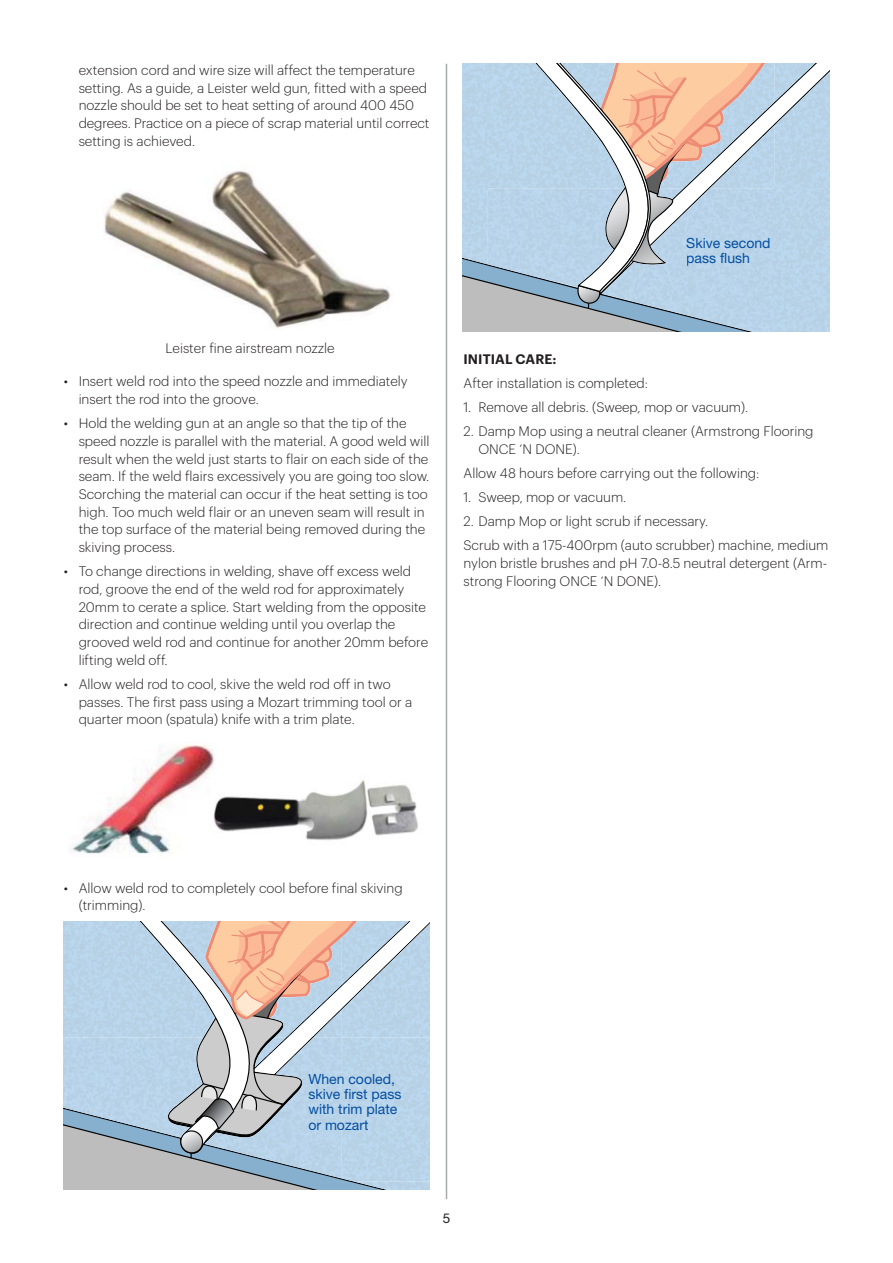
<style>
.page{position:relative;width:893px;height:1263px;background:#fff}
.page>*{position:absolute;margin:0;border:0;box-sizing:border-box;transform-origin:0 0}
.t1{font:14.1px "Helvetica Neue";color:#034ea2}
.t2{font:300 13.5px/17.7px "Graphik";color:#231f20}
.t3{font:600 13.5px "Graphik";letter-spacing:.005em;color:#231f20}
.t4{font:13.5px "Helvetica Neue";color:#231f20}
</style>
<div class="page">
<hr style="left:446px;top:64px;width:1px;height:1135px;background:#a7a9ac">
<img style="left:104px;top:171px;width:287px;height:157px">
<img style="left:71px;top:745px;width:144px;height:109px">
<img style="left:212px;top:774px;width:206px;height:76px">
<svg style="left:63px;top:922px;width:366px;height:268px;background:#c3c8cd"></svg>
<div style="left:63px;top:962px;width:135px;height:75px;background:#b8d3e8"></div>
<img style="left:198px;top:1032px;width:144px;height:5px">
<div style="left:342px;top:992px;width:87px;height:189px;background:#b8d3e8"></div>
<img style="left:93px;top:1115px;width:97px;height:22px">
<img style="left:253px;top:1156px;width:89px;height:22px">
<img style="left:309px;top:1120px;width:59px;height:10px">
<img style="left:309px;top:1104px;width:88px;height:13px">
<img style="left:309px;top:1089px;width:92px;height:13px">
<img style="left:309px;top:1074px;width:86px;height:12px">
<img style="left:354px;top:1181px;width:75px;height:9px">
<svg style="left:463px;top:64px;width:366px;height:268px;background:#c4cad1"></svg>
<img style="left:463px;top:64px;width:24px;height:200px">
<img style="left:487px;top:145px;width:138px;height:43px">
<img style="left:660px;top:177px;width:115px;height:11px">
<div style="left:775px;top:103px;width:54px;height:229px;background:#b8d3e8"></div>
<img style="left:560px;top:283px;width:71px;height:18px">
<img style="left:665px;top:310px;width:110px;height:22px">
<img style="left:687px;top:253px;width:62px;height:13px">
<img style="left:687px;top:237px;width:83px;height:11px">
<p class="t2" style="left:79px;top:62px;width:352px">extension cord and wire size will affect the temperature setting. As a guide, a Leister weld gun, fitted with a speed nozzle should be set to heat setting of around 400 450 degrees. Practice on a piece of scrap material until correct setting is achieved.</p>
<p class="t2" style="left:166px;top:340px;width:171px">Leister fine airstream nozzle</p>
<p class="t2" style="left:79px;top:374px;width:331px;text-indent:-15px">• Insert weld rod into the speed nozzle and immediately insert the rod into the groove.</p>
<p class="t2" style="left:79px;top:415px;width:352px;text-indent:-15px">• Hold the welding gun at an angle so that the tip of the speed nozzle is parallel with the material. A good weld will result when the weld just starts to flair on each side of the seam. If the weld flairs excessively you are going too slow.<br>Scorching the material can occur if the heat setting is too high. Too much weld flair or an uneven seam will result in the top surface of the material being removed during the skiving process.</p>
<p class="t2" style="left:79px;top:563px;width:351px;text-indent:-15px">• To change directions in welding, shave off excess weld rod, groove the end of the weld rod for approximately 20mm to cerate a splice. Start welding from the opposite direction and continue welding until you overlap the grooved weld rod and continue for another 20mm before lifting weld off.</p>
<p class="t2" style="left:79px;top:676px;width:335px;text-indent:-15px">• Allow weld rod to cool, skive the weld rod off in two passes. The first pass using a Mozart trimming tool or a quarter moon (spatula) knife with a trim plate.</p>
<p class="t1" style="left:686px;top:238px;width:86px">Skive second</p>
<p class="t1" style="left:686px;top:253px;width:65px">pass flush</p>
<p class="t3" style="left:463px;top:354px;width:95px">INITIAL CARE:</p>
<p class="t2" style="left:463px;top:375px;width:186px">After installation is completed:</p>
<p class="t2" style="left:463px;top:399px;width:286px">1. Remove all debris. (Sweep, mop or vacuum).</p>
<p class="t2" style="left:478px;top:423px;width:337px;text-indent:-15px">2. Damp Mop using a neutral cleaner (Armstrong Flooring<br>ONCE ‘N DONE).</p>
<p class="t2" style="left:463px;top:465px;width:297px">Allow 48 hours before carrying out the following:</p>
<p class="t2" style="left:463px;top:489px;width:164px">1. Sweep, mop or vacuum.</p>
<p class="t2" style="left:463px;top:510px;width:366px;line-height:24.2px">2. Damp Mop or light scrub if necessary.<br>Scrub with a 175-400rpm (auto scrubber) machine, medium</p>
<p class="t2" style="left:463px;top:555px;width:365px">nylon bristle brushes and pH 7.0-8.5 neutral detergent (Arm&shy;strong Flooring ONCE ‘N DONE).</p>
<p class="t2" style="left:79px;top:880px;width:326px;text-indent:-15px">• Allow weld rod to completely cool before final skiving (trimming).</p>
<p class="t1" style="left:308px;top:1074px;width:88px">When cooled,</p>
<p class="t1" style="left:308px;top:1089px;width:95px">skive first pass</p>
<p class="t1" style="left:308px;top:1104px;width:90px">with trim plate</p>
<p class="t1" style="left:308px;top:1119px;width:62px">or mozart</p>
<p class="t4" style="left:443px;top:1213px;width:9px">5</p>
</div>
